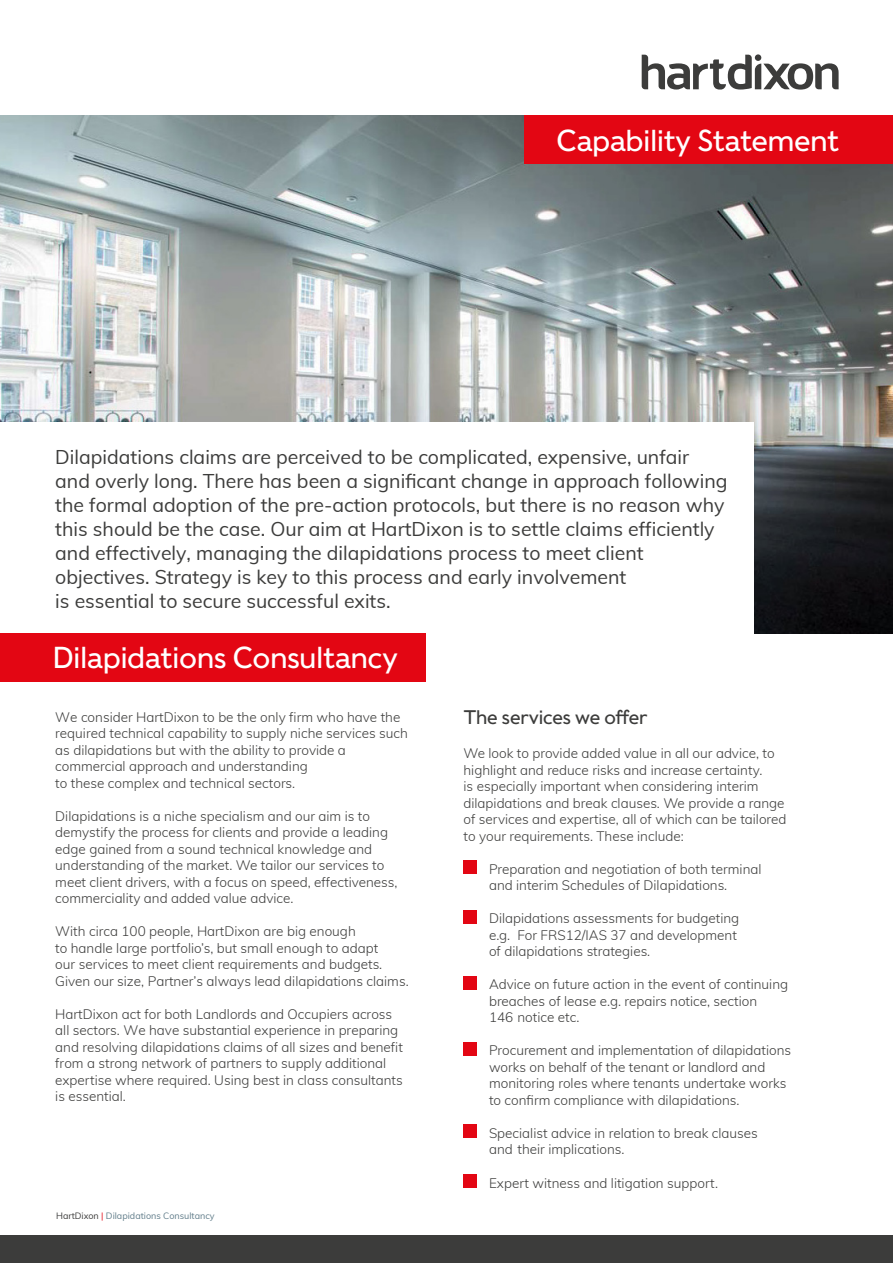
<style>
.page{position:relative;width:893px;height:1263px;background:#fff}
.page>*{position:absolute;margin:0;border:0;box-sizing:border-box;transform-origin:0 0}
.t1{font:30px "Caslons Egyptian";letter-spacing:-.04em;color:#fff}
.t2{font:19.5px/24px "Muli";color:#3c3c3b}
.t3{font:19.5px "Caslons Egyptian";letter-spacing:-.04em;color:#3c3c3b}
.t4{font:300 13.5px/16.5px "Muli";color:#3c3c3b}
.t5{font:9px "Muli";color:#617d8a}
.s1{color:#3c3c3b}
.s2{color:#e30613}
</style>
<div class="page">
<div style="left:0;top:1235px;width:893px;height:28px;background:#3c3c3b"></div>
<img style="left:0;top:115px;width:893px;height:519px">
<svg style="left:642px;top:55px;width:197px;height:35px"></svg>
<div style="left:755px;top:54px;width:6px;height:7px;background:#3c3c3b;border-radius:50%"></div>
<div style="left:525px;top:115px;width:368px;height:48px;background:#e30613"></div>
<div style="left:0;top:422px;width:753px;height:214px;background:#fff"></div>
<div style="left:463px;top:860px;width:14px;height:14px;background:#e30613"></div>
<div style="left:463px;top:910px;width:14px;height:13px;background:#e30613"></div>
<div style="left:463px;top:976px;width:14px;height:13px;background:#e30613"></div>
<div style="left:463px;top:1042px;width:14px;height:13px;background:#e30613"></div>
<div style="left:463px;top:1124px;width:14px;height:14px;background:#e30613"></div>
<div style="left:463px;top:1174px;width:14px;height:13px;background:#e30613"></div>
<div style="left:0;top:634px;width:426px;height:48px;background:#e30613"></div>
<h1 class="t1" style="left:556px;top:121px;width:285px">Capability Statement</h1>
<p class="t2" style="left:55px;top:444px;width:674px">Dilapidations claims are perceived to be complicated, expensive, unfair and overly long. There has been a significant change in approach following the formal adoption of the pre-action protocols, but there is no reason why this should be the case. Our aim at HartDixon is to settle claims efficiently and effectively, managing the dilapidations process to meet client objectives. Strategy is key to this process and early involvement<br>is essential to secure successful exits.</p>
<h1 class="t1" style="left:52px;top:639px;width:348px">Dilapidations Consultancy</h1>
<p class="t4" style="left:55px;top:708px;width:354px">We consider HartDixon to be the only firm who have the required technical capability to supply niche services such as dilapidations but with the ability to provide a commercial approach and understanding<br>to these complex and technical sectors.</p>
<p class="t4" style="left:55px;top:807px;width:344px">Dilapidations is a niche specialism and our aim is to demystify the process for clients and provide a leading edge gained from a sound technical knowledge and understanding of the market. We tailor our services to meet client drivers, with a focus on speed, effectiveness, commerciality and added value advice.</p>
<p class="t4" style="left:55px;top:922px;width:355px">With circa 100 people, HartDixon are big enough<br>to handle large portfolio’s, but small enough to adapt<br>our services to meet client requirements and budgets.<br>Given our size, Partner’s always lead dilapidations claims.</p>
<p class="t4" style="left:55px;top:1005px;width:349px">HartDixon act for both Landlords and Occupiers across all sectors. We have substantial experience in preparing and resolving dilapidations claims of all sizes and benefit from a strong network of partners to supply additional expertise where required. Using best in class consultants is essential.</p>
<p class="t5" style="left:56px;top:1209px;width:160px"><span class="s1">HartDixon</span> <span class="s2">|</span> Dilapidations Consultancy</p>
<h2 class="t3" style="left:463px;top:704px;width:186px">The services we offer</h2>
<p class="t4" style="left:463px;top:745px;width:324px">We look to provide added value in all our advice, to highlight and reduce risks and increase certainty.<br>is especially important when considering interim dilapidations and break clauses. We provide a range of services and expertise, all of which can be tailored to your requirements. These include:</p>
<p class="t4" style="left:489px;top:860px;width:274px">Preparation and negotiation of both terminal and interim Schedules of Dilapidations.</p>
<p class="t4" style="left:489px;top:910px;width:252px">Dilapidations assessments for budgeting e.g. For FRS12/IAS 37 and development of dilapidations strategies.</p>
<p class="t4" style="left:489px;top:976px;width:301px">Advice on future action in the event of continuing breaches of lease e.g. repairs notice, section<br>146 notice etc.</p>
<p class="t4" style="left:489px;top:1042px;width:304px">Procurement and implementation of dilapidations works on behalf of the tenant or landlord and monitoring roles where tenants undertake works to confirm compliance with dilapidations.</p>
<p class="t4" style="left:489px;top:1124px;width:270px">Specialist advice in relation to break clauses and their implications.</p>
<p class="t4" style="left:489px;top:1174px;width:230px">Expert witness and litigation support.</p>
</div>
